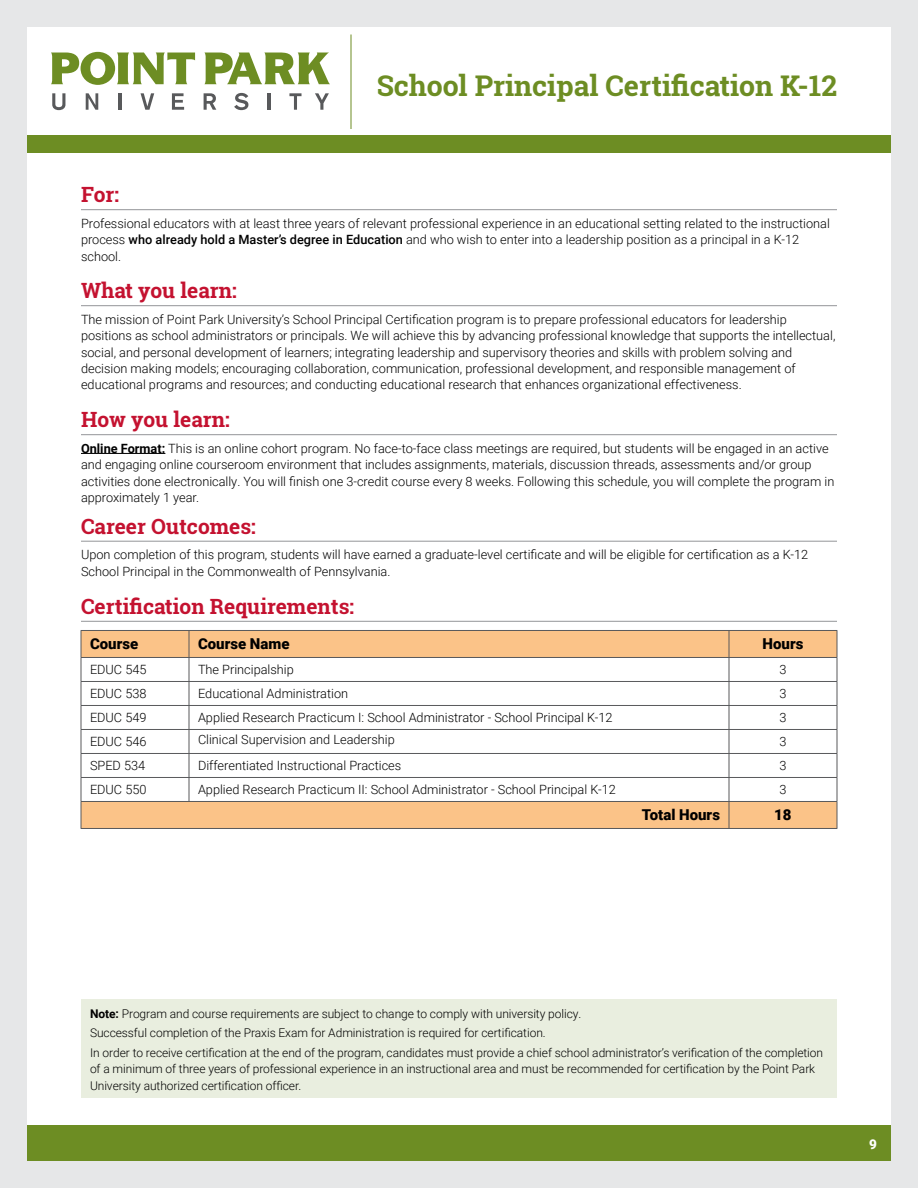
<style>
.page{position:relative;width:918px;height:1188px;background:#fff}
.page>*{position:absolute;margin:0;border:0;box-sizing:border-box;transform-origin:0 0}
.t1{font:700 28.5px "Roboto Slab";color:#6d8d23}
.t2{font:700 21px "Roboto Slab";color:#c41230}
.t3{font:900 15px "Roboto";color:#000}
.t4{font:900 13.5px "Roboto";color:#fff}
.t5{font:300 12.75px/16.5px "Roboto";color:#000}
.t6{font:300 12px/19.5px "Roboto";letter-spacing:-.005em;color:#000}
.s1{font-weight:500}
.s2{font-weight:700}
</style>
<div class="page">
<div style="left:27px;top:1125px;width:864px;height:36px;background:#6d8d23"></div>
<div style="left:0;top:0;width:918px;height:1188px;border:27px solid #e6e7e8"></div>
<div style="left:27px;top:135px;width:864px;height:18px;background:#6d8d23"></div>
<hr style="left:351px;top:34px;width:1px;height:95px;background:#6d8d23">
<svg style="left:52px;top:93px;width:13px;height:17px"></svg>
<svg style="left:86px;top:93px;width:12px;height:17px"></svg>
<hr style="left:119px;top:93px;width:3px;height:17px;background:#58595b">
<svg style="left:141px;top:93px;width:13px;height:17px"></svg>
<svg style="left:172px;top:93px;width:12px;height:17px"></svg>
<svg style="left:204px;top:93px;width:12px;height:17px"></svg>
<svg style="left:234px;top:93px;width:14px;height:17px"></svg>
<hr style="left:267px;top:93px;width:4px;height:17px;background:#58595b">
<svg style="left:289px;top:93px;width:13px;height:17px"></svg>
<svg style="left:315px;top:93px;width:14px;height:17px"></svg>
<svg style="left:51px;top:52px;width:144px;height:33px"></svg>
<svg style="left:204px;top:53px;width:126px;height:31px"></svg>
<hr style="left:81px;top:209px;width:756px;height:1px;background:#939598">
<hr style="left:81px;top:305px;width:756px;height:1px;background:#939598">
<hr style="left:81px;top:434px;width:756px;height:1px;background:#939598">
<hr style="left:81px;top:453px;width:84px;height:1px;background:#000">
<hr style="left:81px;top:541px;width:756px;height:1px;background:#939598">
<hr style="left:81px;top:621px;width:756px;height:1px;background:#939598">
<hr style="left:81px;top:828px;width:108px;height:1px;background:#58595b">
<hr style="left:189px;top:828px;width:540px;height:1px;background:#58595b">
<svg style="left:81px;top:630px;width:757px;height:198px"></svg>
<hr style="left:729px;top:828px;width:108px;height:1px;background:#58595b">
<div style="left:81px;top:999px;width:756px;height:99px;background:#e9eedf"></div>
<h1 class="t1" style="left:377px;top:66px;width:462px">School Principal Certification K-12</h1>
<h2 class="t2" style="left:81px;top:180px;width:40px">For:</h2>
<p class="t5" style="left:81px;top:214px;width:750px">Professional educators with at least three years of relevant professional experience in an educational setting related to the instructional process <span class="s1">who already hold a Master’s degree in Education</span> and who wish to enter into a leadership position as a principal in a K-12 school.</p>
<h2 class="t2" style="left:81px;top:276px;width:157px">What you learn:</h2>
<p class="t5" style="left:81px;top:310px;width:756px">The mission of Point Park University’s School Principal Certification program is to prepare professional educators for leadership positions as school administrators or principals. We will achieve this by advancing professional knowledge that supports the intellectual, social, and personal development of learners; integrating leadership and supervisory theories and skills with problem solving and decision making models; encouraging collaboration, communication, professional development, and responsible management of educational programs and resources; and conducting educational research that enhances organizational effectiveness.</p>
<h2 class="t2" style="left:81px;top:405px;width:150px">How you learn:</h2>
<p class="t5" style="left:81px;top:439px;width:755px"><span class="s2">Online Format:</span> This is an online cohort program. No face-to-face class meetings are required, but students will be engaged in an active and engaging online courseroom environment that includes assignments, materials, discussion threads, assessments and/or group activities done electronically. You will finish one 3-credit course every 8 weeks. Following this schedule, you will complete the program in approximately 1 year.</p>
<h2 class="t2" style="left:81px;top:511px;width:176px">Career Outcomes:</h2>
<p class="t5" style="left:81px;top:546px;width:729px">Upon completion of this program, students will have earned a graduate-level certificate and will be eligible for certification as a K-12<br>School Principal in the Commonwealth of Pennsylvania.</p>
<h2 class="t2" style="left:81px;top:592px;width:275px">Certification Requirements:</h2>
<p class="t3" style="left:90px;top:633px;width:50px">Course</p>
<p class="t3" style="left:198px;top:633px;width:93px">Course Name</p>
<p class="t3" style="left:763px;top:633px;width:42px">Hours</p>
<p class="t5" style="left:90px;top:661px;width:58px">EDUC 545</p>
<p class="t5" style="left:198px;top:661px;width:97px">The Principalship</p>
<p class="t5" style="left:779px;top:661px;width:9px">3</p>
<p class="t5" style="left:90px;top:685px;width:58px">EDUC 538</p>
<p class="t5" style="left:198px;top:685px;width:152px">Educational Administration</p>
<p class="t5" style="left:779px;top:685px;width:9px">3</p>
<p class="t5" style="left:90px;top:709px;width:58px">EDUC 549</p>
<p class="t5" style="left:198px;top:709px;width:416px">Applied Research Practicum I: School Administrator - School Principal K-12</p>
<p class="t5" style="left:779px;top:709px;width:9px">3</p>
<p class="t5" style="left:90px;top:733px;width:58px">EDUC 546</p>
<p class="t5" style="left:198px;top:731px;width:198px">Clinical Supervision and Leadership</p>
<p class="t5" style="left:779px;top:733px;width:9px">3</p>
<p class="t5" style="left:90px;top:757px;width:57px">SPED 534</p>
<p class="t5" style="left:198px;top:757px;width:205px">Differentiated Instructional Practices</p>
<p class="t5" style="left:779px;top:757px;width:9px">3</p>
<p class="t5" style="left:90px;top:781px;width:58px">EDUC 550</p>
<p class="t5" style="left:198px;top:781px;width:419px">Applied Research Practicum II: School Administrator - School Principal K-12</p>
<p class="t5" style="left:779px;top:781px;width:9px">3</p>
<p class="t3" style="left:642px;top:804px;width:80px">Total Hours</p>
<p class="t3" style="left:774px;top:804px;width:19px">18</p>
<p class="t6" style="left:90px;top:1003px;width:735px"><span class="s2">Note:</span> Program and course requirements are subject to change to comply with university policy.<br>Successful completion of the Praxis Exam for Administration is required for certification.<br>In order to receive certification at the end of the program, candidates must provide a chief school administrator’s verification of the completion</p>
<p class="t6" style="left:90px;top:1060px;width:727px;line-height:16.5px">of a minimum of three years of professional experience in an instructional area and must be recommended for certification by the Point Park<br>University authorized certification officer.</p>
<p class="t4" style="left:869px;top:1134px;width:9px">9</p>
</div>
